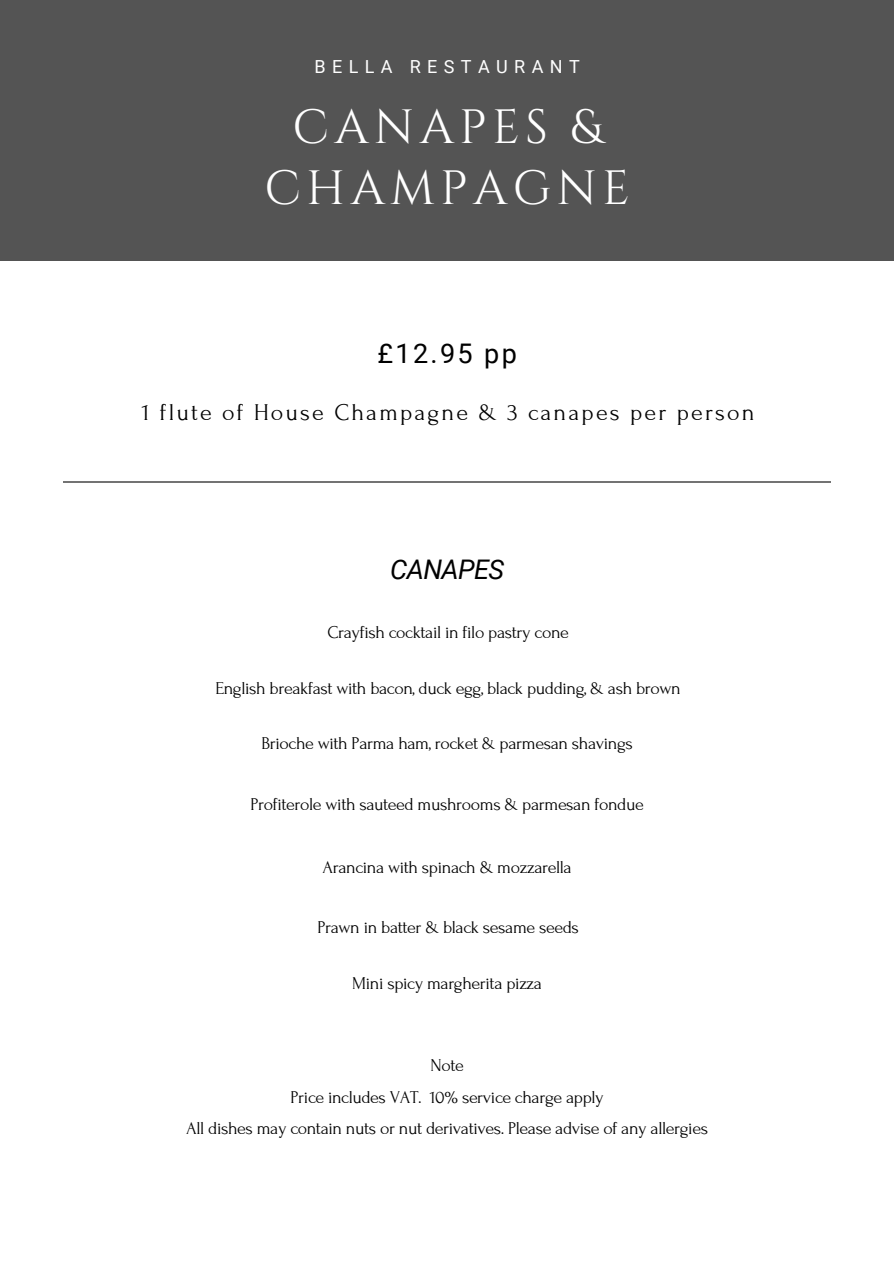
<style>
.page{position:relative;width:894px;height:1264px;background:#fff}
.page>*{position:absolute;margin:0;border:0;box-sizing:border-box;transform-origin:0 0}
.t1{font:48px/61.3px "Cinzel";letter-spacing:.11em;color:#fff;text-align:center}
.t2{font:27px "Roboto";color:#000}
.t3{font:italic 27px "Roboto";letter-spacing:-.025em;color:#000}
.t4{font:24px "Forum";letter-spacing:.085em;color:#000}
.t5{font:18px/31.8px "Forum";letter-spacing:-.025em;color:#000;text-align:center}
.t6{font:18px "Roboto";letter-spacing:.355em;color:#fff}
</style>
<div class="page">
<div style="left:0;top:0;width:893px;height:260px;background:#545454"></div>
<hr style="left:64px;top:481px;width:766px;height:1px;background:#737373">
<p class="t6" style="left:314px;top:56px;width:266px">BELLA RESTAURANT</p>
<h1 class="t1" style="left:264px;top:97px;width:367px">CANAPES &amp;<br>CHAMPAGNE</h1>
<h2 class="t2" style="left:377px;top:338px;width:141px">£12.95 pp</h2>
<h3 class="t4" style="left:142px;top:399px;width:614px">1 flute of House Champagne &amp; 3 canapes per person</h3>
<h2 class="t3" style="left:390px;top:554px;width:115px">CANAPES</h2>
<p class="t5" style="left:327px;top:617px;width:243px">Crayfish cocktail in filo pastry cone</p>
<p class="t5" style="left:215px;top:673px;width:466px">English breakfast with bacon, duck egg, black pudding, &amp; ash brown</p>
<p class="t5" style="left:261px;top:728px;width:373px">Brioche with Parma ham, rocket &amp; parmesan shavings</p>
<p class="t5" style="left:250px;top:789px;width:394px">Profiterole with sauteed mushrooms &amp; parmesan fondue</p>
<p class="t5" style="left:322px;top:851px;width:251px">Arancina with spinach &amp; mozzarella</p>
<p class="t5" style="left:317px;top:911px;width:263px">Prawn in batter &amp; black sesame seeds</p>
<p class="t5" style="left:352px;top:967px;width:191px">Mini spicy margherita pizza</p>
<p class="t5" style="left:186px;top:1049px;width:523px">Note<br>Price includes VAT. 10% service charge apply<br>All dishes may contain nuts or nut derivatives. Please advise of any allergies</p>
</div>
